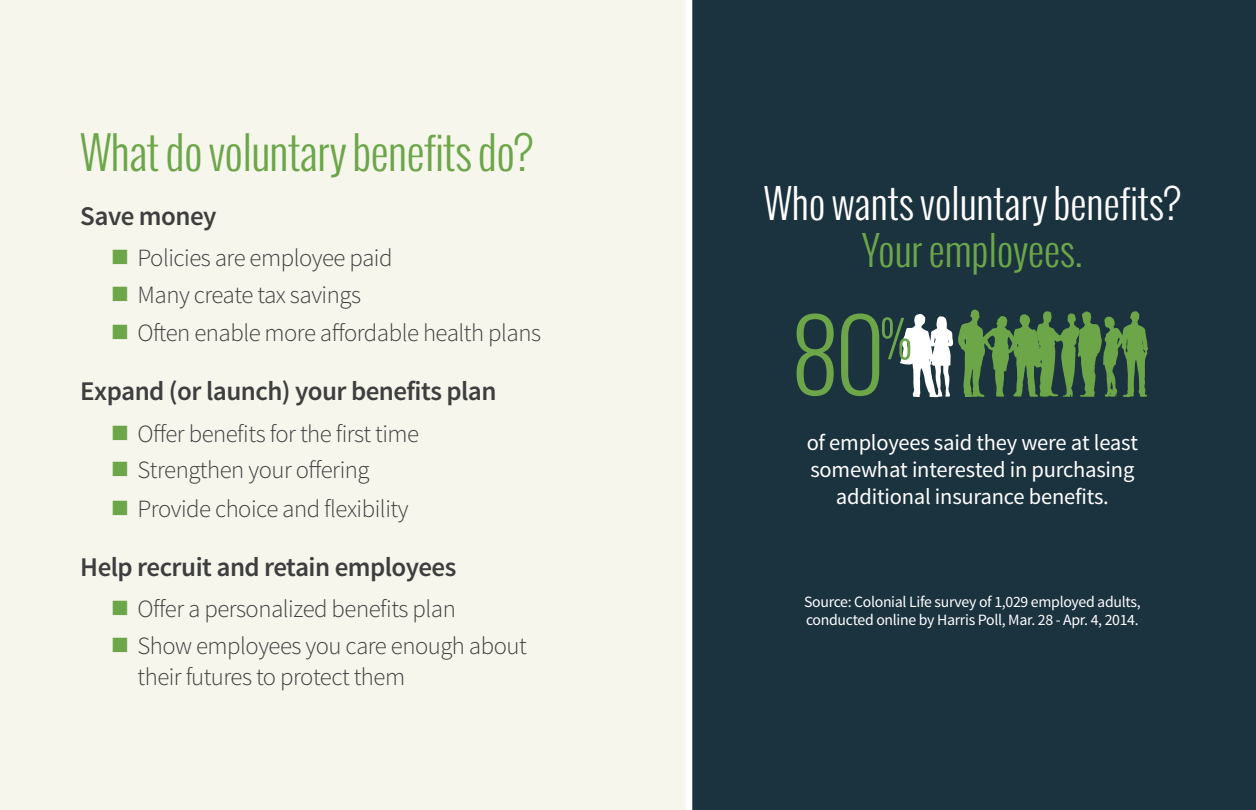
<style>
.page{position:relative;width:1256px;height:810px;background:#fff}
.page>*{position:absolute;margin:0;border:0;box-sizing:border-box;transform-origin:0 0}
.t1{font:300 45px "Oswald";letter-spacing:-.02em;color:#6ca649}
.t2{font:300 40.5px "Oswald";letter-spacing:-.01em;color:#fff}
.t3{font:300 40.5px "Oswald";letter-spacing:-.01em;color:#6ca649}
.t4{font:600 27px "Source Sans Pro";letter-spacing:-.02em;color:#3e3e3f}
.t5{font:300 24.75px/36.4px "Source Sans Pro";letter-spacing:-.02em;color:#3e3e3f}
.t6{font:22.5px/27px "Source Sans Pro";letter-spacing:-.01em;color:#fff;text-align:center}
.t7{font:15.75px/18px "Source Sans Pro";letter-spacing:-.02em;color:#fff}
</style>
<div class="page">
<div style="left:0;top:0;width:688px;height:810px;background:#f6f6ed"></div>
<div style="left:688px;top:0;width:568px;height:810px;background:#1b323f"></div>
<svg style="left:796px;top:309px;width:352px;height:88px"></svg>
<div style="left:685px;top:0;width:7px;height:810px;background:#fff"></div>
<h1 class="t1" style="left:80px;top:121px;width:454px">What do voluntary benefits do?</h1>
<p class="t4" style="left:80px;top:199px;width:138px">Save money</p>
<p class="t5" style="left:137px;top:240px;width:256px">Policies are employee paid<br>Many create tax savings</p>
<p class="t5" style="left:137px;top:315px;width:405px">Often enable more affordable health plans</p>
<p class="t4" style="left:80px;top:374px;width:418px">Expand (or launch) your benefits plan</p>
<p class="t5" style="left:137px;top:416px;width:283px">Offer benefits for the first time<br>Strengthen your offering</p>
<p class="t5" style="left:137px;top:491px;width:272px">Provide choice and flexibility</p>
<p class="t4" style="left:80px;top:550px;width:377px">Help recruit and retain employees</p>
<p class="t5" style="left:137px;top:591px;width:391px">Offer a personalized benefits plan<br>Show employees you care enough about</p>
<p class="t5" style="left:137px;top:659px;width:269px">their futures to protect them</p>
<h2 class="t2" style="left:764px;top:176px;width:418px">Who wants voluntary benefits?</h2>
<h2 class="t3" style="left:862px;top:223px;width:222px">Your employees.</h2>
<p class="t6" style="left:806px;top:430px;width:333px">of employees said they were at least somewhat interested in purchasing additional insurance benefits.</p>
<p class="t7" style="left:804px;top:593px;width:338px">Source: Colonial Life survey of 1,029 employed adults, conducted online by Harris Poll, Mar. 28 - Apr. 4, 2014.</p>
</div>
